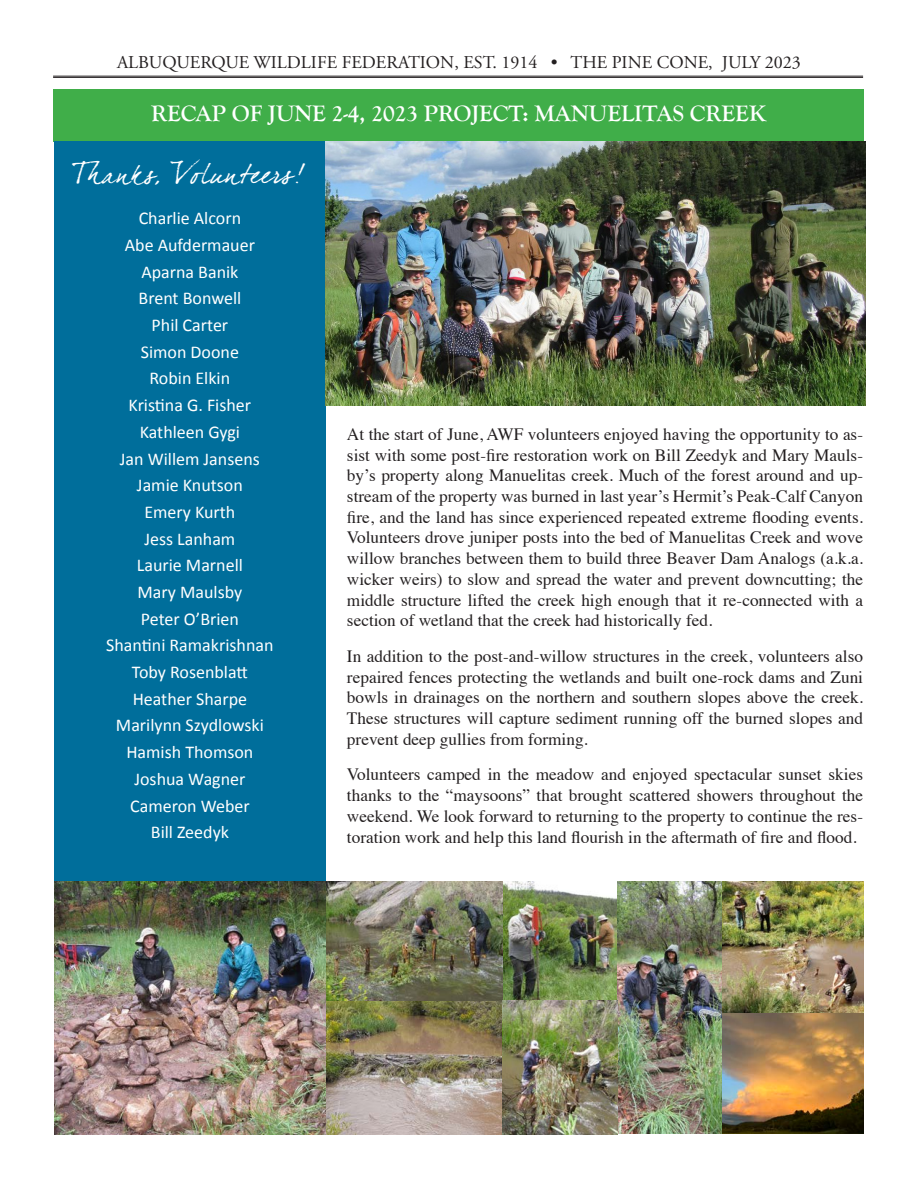
<style>
.page{position:relative;width:918px;height:1188px;background:#fff}
.page>*{position:absolute;margin:0;border:0;box-sizing:border-box;transform-origin:0 0}
.t1{font:27px "Dear Joefour";letter-spacing:.025em;color:#fff}
.t2{font:700 23.25px "Goudy Old Style T";color:#fff}
.t3{font:18px "Calibri";color:#fff}
.t4{font:18px "Adobe Garamond Pro";color:#231f20}
.t5{font:17.25px/20.7px "Times";color:#231f20;text-align:justify}
</style>
<div class="page">
<div style="left:54px;top:90px;width:810px;height:52px;background:#40ae49"></div>
<div style="left:54px;top:142px;width:272px;height:744px;background:#006e9b"></div>
<img style="left:326px;top:142px;width:539px;height:264px">
<img style="left:502px;top:881px;width:116px;height:119px">
<img style="left:54px;top:881px;width:448px;height:254px">
<img style="left:618px;top:881px;width:246px;height:253px">
<hr style="left:53px;top:76px;width:810px;height:1px;background:#231f20">
<hr style="left:53px;top:77px;width:810px;height:1px;background:#231f20">
<img style="left:502px;top:1000px;width:116px;height:135px">
<p class="t4" style="left:117px;top:51px;width:685px">ALBUQUERQUE WILDLIFE FEDERATION, EST. 1914 • THE PINE CONE, JULY 2023</p>
<p class="t2" style="left:151px;top:100px;width:617px">RECAP OF JUNE 2-4, 2023 PROJECT: MANUELITAS CREEK</p>
<p class="t1" style="left:73px;top:157px;width:235px">Thanks, Volunteers!</p>
<p class="t3" style="left:139px;top:207px;width:104px">Charlie Alcorn</p>
<p class="t3" style="left:125px;top:234px;width:132px">Abe Aufdermauer</p>
<p class="t3" style="left:141px;top:260px;width:99px">Aparna Banik</p>
<p class="t3" style="left:139px;top:287px;width:104px">Brent Bonwell</p>
<p class="t3" style="left:152px;top:314px;width:78px">Phil Carter</p>
<p class="t3" style="left:141px;top:340px;width:100px">Simon Doone</p>
<p class="t3" style="left:150px;top:367px;width:82px">Robin Elkin</p>
<p class="t3" style="left:129px;top:394px;width:124px">Kristina G. Fisher</p>
<p class="t3" style="left:140px;top:420px;width:102px">Kathleen Gygi</p>
<p class="t3" style="left:120px;top:447px;width:141px">Jan Willem Jansens</p>
<p class="t3" style="left:137px;top:474px;width:107px">Jamie Knutson</p>
<p class="t3" style="left:144px;top:501px;width:92px">Emery Kurth</p>
<p class="t3" style="left:144px;top:527px;width:92px">Jess Lanham</p>
<p class="t3" style="left:137px;top:554px;width:108px">Laurie Marnell</p>
<p class="t3" style="left:138px;top:581px;width:106px">Mary Maulsby</p>
<p class="t3" style="left:141px;top:607px;width:100px">Peter O’Brien</p>
<p class="t3" style="left:106px;top:634px;width:169px">Shantini Ramakrishnan</p>
<p class="t3" style="left:132px;top:661px;width:118px">Toby Rosenblatt</p>
<p class="t3" style="left:133px;top:687px;width:116px">Heather Sharpe</p>
<p class="t3" style="left:116px;top:714px;width:149px">Marilynn Szydlowski</p>
<p class="t3" style="left:126px;top:741px;width:128px">Hamish Thomson</p>
<p class="t3" style="left:134px;top:767px;width:113px">Joshua Wagner</p>
<p class="t3" style="left:130px;top:794px;width:121px">Cameron Weber</p>
<p class="t3" style="left:151px;top:821px;width:80px">Bill Zeedyk</p>
<p class="t5" style="left:347px;top:422px;width:518px">At the start of June, AWF volunteers enjoyed having the opportunity to as&shy;sist with some post-fire restoration work on Bill Zeedyk and Mary Mauls&shy;by’s property along Manuelitas creek. Much of the forest around and up&shy;stream of the property was burned in last year’s Hermit’s Peak-Calf Canyon fire, and the land has since experienced repeated extreme flooding events.<br>Volunteers drove juniper posts into the bed of Manuelitas Creek and wove willow branches between them to build three Beaver Dam Analogs (a.k.a. wicker weirs) to slow and spread the water and prevent downcutting; the middle structure lifted the creek high enough that it re-connected with a section of wetland that the creek had historically fed.</p>
<p class="t5" style="left:347px;top:644px;width:518px">In addition to the post-and-willow structures in the creek, volunteers also repaired fences protecting the wetlands and built one-rock dams and Zuni bowls in drainages on the northern and southern slopes above the creek.<br>These structures will capture sediment running off the burned slopes and prevent deep gullies from forming.</p>
<p class="t5" style="left:347px;top:763px;width:518px">Volunteers camped in the meadow and enjoyed spectacular sunset skies thanks to the “maysoons” that brought scattered showers throughout the weekend. We look forward to returning to the property to continue the res&shy;toration work and help this land flourish in the aftermath of fire and flood.</p>
</div>
